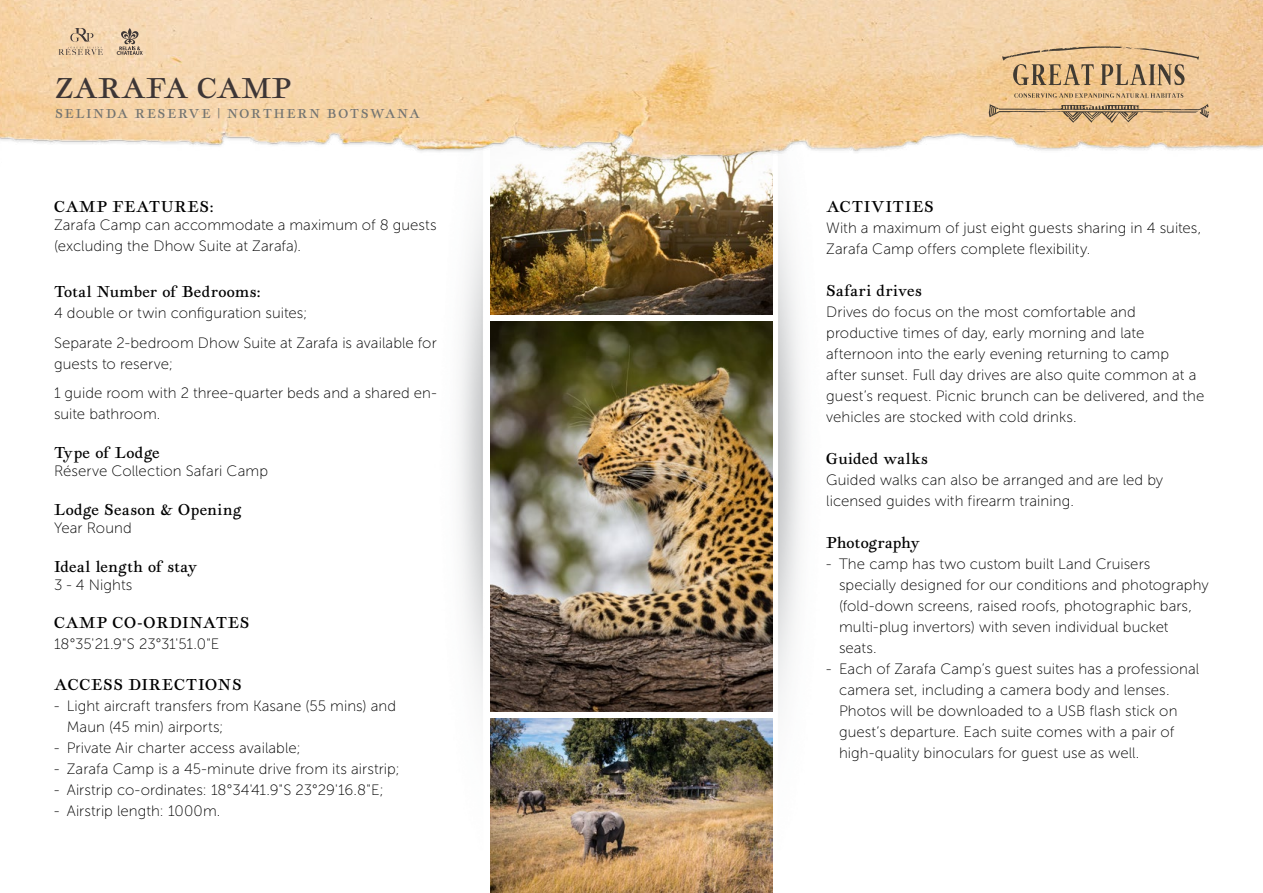
<style>
.page{position:relative;width:1263px;height:893px;background:#fff}
.page>*{position:absolute;margin:0;border:0;box-sizing:border-box;transform-origin:0 0}
.t1{font:30px "Geographica";letter-spacing:.02em;color:#3d3636}
.t2{font:16.5px "Geographica";letter-spacing:.03em;color:#000}
.t3{font:16.5px "Geographica";letter-spacing:.01em;color:#000}
.t4{font:15px/21px "Museo Sans 100";letter-spacing:.005em;color:#000}
.t5{font:13.5px "Geographica";letter-spacing:.12em;color:#737471}
</style>
<div class="page">
<img style="left:459px;top:203px;width:33px;height:516px">
<img style="left:770px;top:203px;width:32px;height:516px">
<img style="left:490px;top:175px;width:283px;height:140px">
<img style="left:490px;top:719px;width:283px;height:174px">
<img style="left:490px;top:322px;width:283px;height:390px">
<img style="left:0;top:0;width:1263px;height:175px">
<svg style="left:1014px;top:93px;width:169px;height:5px"></svg>
<svg style="left:989px;top:104px;width:220px;height:19px;background:#cdab80"></svg>
<svg style="left:1002px;top:46px;width:197px;height:39px;background:#d1af83"></svg>
<svg style="left:117px;top:28px;width:26px;height:27px"></svg>
<svg style="left:59px;top:28px;width:44px;height:27px"></svg>
<h1 class="t1" style="left:55px;top:70px;width:238px">ZARAFA CAMP</h1>
<p class="t5" style="left:55px;top:105px;width:366px">SELINDA RESERVE | NORTHERN BOTSWANA</p>
<p class="t2" style="left:54px;top:197px;width:161px">CAMP FEATURES:</p>
<p class="t4" style="left:54px;top:214px;width:384px">Zarafa Camp can accommodate a maximum of 8 guests (excluding the Dhow Suite at Zarafa).</p>
<p class="t2" style="left:54px;top:282px;width:208px">Total Number of Bedrooms:</p>
<p class="t4" style="left:54px;top:298px;width:384px;line-height:29.5px">4 double or twin configuration suites;<br>Separate 2-bedroom Dhow Suite at Zarafa is available for</p>
<p class="t4" style="left:54px;top:349px;width:384px;line-height:29.5px">guests to reserve;<br>1 guide room with 2 three-quarter beds and a shared en-</p>
<p class="t4" style="left:54px;top:404px;width:108px">suite bathroom.</p>
<p class="t2" style="left:54px;top:443px;width:107px">Type of Lodge</p>
<p class="t4" style="left:54px;top:461px;width:216px">Réserve Collection Safari Camp</p>
<p class="t2" style="left:54px;top:500px;width:189px">Lodge Season &amp; Opening</p>
<p class="t4" style="left:54px;top:518px;width:79px">Year Round</p>
<p class="t3" style="left:54px;top:557px;width:145px">Ideal length of stay</p>
<p class="t4" style="left:54px;top:575px;width:80px">3 - 4 Nights</p>
<p class="t2" style="left:54px;top:613px;width:197px">CAMP CO-ORDINATES</p>
<p class="t4" style="left:54px;top:633px;width:167px">18°35'21.9"S 23°31'51.0"E</p>
<p class="t2" style="left:54px;top:674px;width:189px">ACCESS DIRECTIONS</p>
<p class="t4" style="left:67px;top:695px;width:331px;text-indent:-13px">- Light aircraft transfers from Kasane (55 mins) and<br>Maun (45 min) airports;</p>
<p class="t4" style="left:54px;top:737px;width:248px">- Private Air charter access available;</p>
<p class="t4" style="left:54px;top:758px;width:347px">- Zarafa Camp is a 45-minute drive from its airstrip;</p>
<p class="t4" style="left:54px;top:779px;width:331px">- Airstrip co-ordinates: 18°34'41.9"S 23°29'16.8"E;</p>
<p class="t4" style="left:54px;top:800px;width:168px">- Airstrip length: 1000m.</p>
<p class="t2" style="left:826px;top:197px;width:109px">ACTIVITIES</p>
<p class="t4" style="left:826px;top:217px;width:377px">With a maximum of just eight guests sharing in 4 suites,<br>Zarafa Camp offers complete flexibility.</p>
<p class="t2" style="left:826px;top:281px;width:97px">Safari drives</p>
<p class="t4" style="left:826px;top:301px;width:380px">Drives do focus on the most comfortable and productive times of day, early morning and late afternoon into the early evening returning to camp<br>after sunset. Full day drives are also quite common at a guest’s request. Picnic brunch can be delivered, and the vehicles are stocked with cold drinks.</p>
<p class="t2" style="left:826px;top:449px;width:103px">Guided walks</p>
<p class="t4" style="left:826px;top:469px;width:338px">Guided walks can also be arranged and are led by licensed guides with firearm training.</p>
<p class="t3" style="left:826px;top:533px;width:95px">Photography</p>
<p class="t4" style="left:839px;top:553px;width:371px;text-indent:-13px">- The camp has two custom built Land Cruisers specially designed for our conditions and photography (fold-down screens, raised roofs, photographic bars, multi-plug invertors) with seven individual bucket seats.</p>
<p class="t4" style="left:839px;top:658px;width:362px;text-indent:-13px">- Each of Zarafa Camp’s guest suites has a professional camera set, including a camera body and lenses.<br>Photos will be downloaded to a USB flash stick on guest’s departure. Each suite comes with a pair of high-quality binoculars for guest use as well.</p>
</div>
